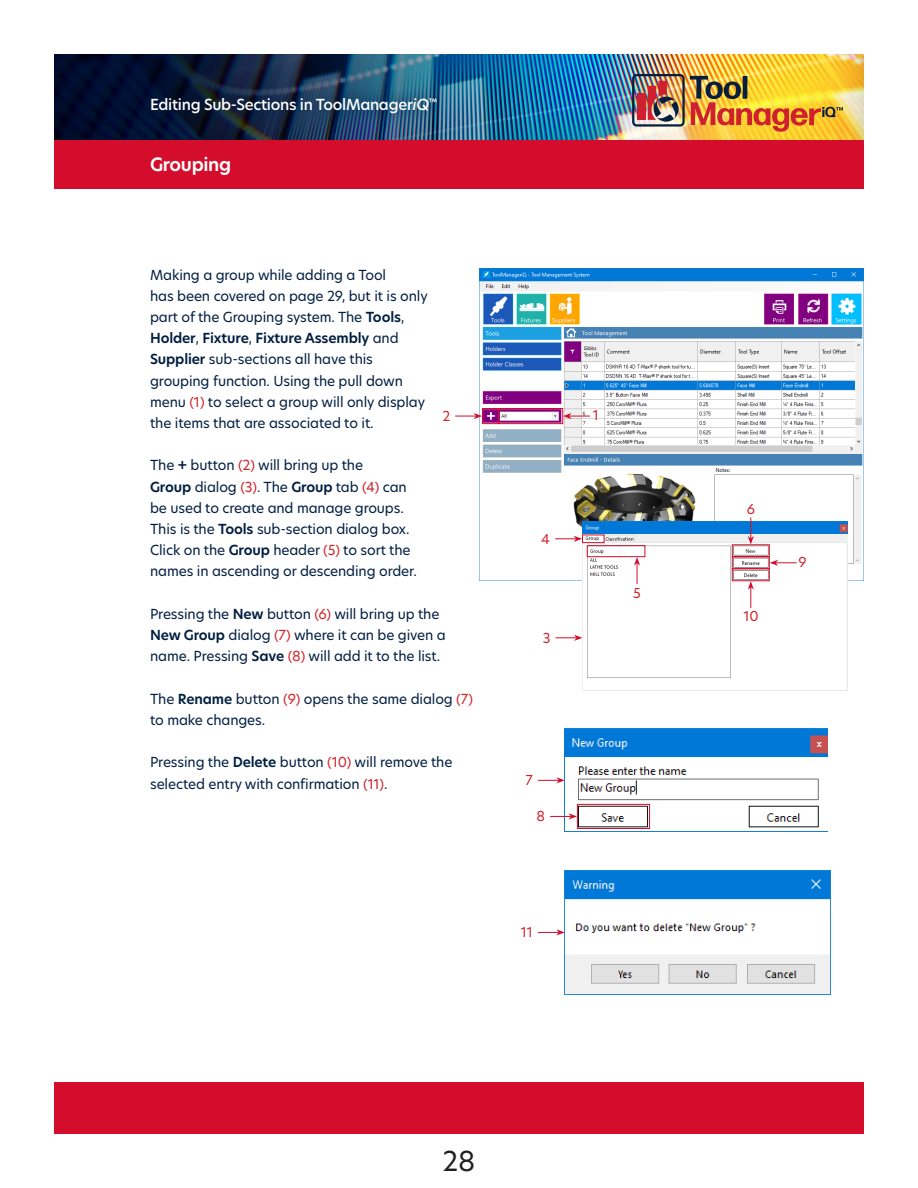
<style>
.page{position:relative;width:918px;height:1188px;background:#fff}
.page>*{position:absolute;margin:0;border:0;box-sizing:border-box;transform-origin:0 0}
.t1{font:27px "Hero New";color:#231f20}
.t2{font:600 18px "Hero New";letter-spacing:-.02em;color:#fff}
.t3{font:500 15px "Hero New";letter-spacing:-.02em;color:#fff}
.t4{font:13.65px/21.1px "Hero New";letter-spacing:-.01em;color:#001e41}
.t5{font:13.5px "Hero New";color:#d1232a}
.s1{font-style:italic}
.s2{font-weight:600}
.s3{color:#d1232a}
</style>
<div class="page">
<img style="left:480px;top:269px;width:384px;height:312px">
<img style="left:54px;top:54px;width:810px;height:86px">
<div style="left:54px;top:140px;width:810px;height:48px;background:#d30d2b"></div>
<div style="left:54px;top:1082px;width:810px;height:52px;background:#d30d2b"></div>
<img style="left:137px;top:83px;width:314px;height:44px">
<img style="left:582px;top:521px;width:266px;height:169px">
<img style="left:565px;top:729px;width:263px;height:103px">
<img style="left:565px;top:871px;width:266px;height:123px">
<svg style="left:770px;top:560px;width:26px;height:6px"></svg>
<svg style="left:563px;top:413px;width:27px;height:6px"></svg>
<svg style="left:748px;top:581px;width:6px;height:27px"></svg>
<svg style="left:634px;top:557px;width:6px;height:27px"></svg>
<svg style="left:748px;top:518px;width:6px;height:26px"></svg>
<svg style="left:538px;top:929px;width:27px;height:6px"></svg>
<svg style="left:550px;top:813px;width:27px;height:7px"></svg>
<svg style="left:538px;top:777px;width:27px;height:6px"></svg>
<svg style="left:555px;top:536px;width:27px;height:6px"></svg>
<svg style="left:556px;top:635px;width:26px;height:6px"></svg>
<svg style="left:455px;top:413px;width:27px;height:6px"></svg>
<div style="left:732px;top:568px;width:38px;height:13px;border:1px solid #d30d2b"></div>
<div style="left:732px;top:557px;width:38px;height:12px;border:1px solid #d30d2b"></div>
<div style="left:577px;top:804px;width:73px;height:25px;border:1px solid #d30d2b"></div>
<div style="left:732px;top:544px;width:38px;height:13px;border:1px solid #d30d2b"></div>
<div style="left:582px;top:535px;width:22px;height:8px;border:1px solid #d30d2b"></div>
<div style="left:587px;top:545px;width:58px;height:12px;border:1px solid #d30d2b"></div>
<div style="left:482px;top:408px;width:17px;height:16px;border:1px solid #d30d2b"></div>
<div style="left:498px;top:408px;width:65px;height:16px;border:1px solid #d30d2b"></div>
<img style="left:632px;top:74px;width:211px;height:58px">
<p class="t3" style="left:150px;top:94px;width:289px">Editing Sub-Sections in ToolManager<span class="s1">iQ</span><sup>™</sup></p>
<p class="t2" style="left:150px;top:152px;width:83px">Grouping</p>
<p class="t4" style="left:150px;top:264px;width:279px">Making a group while adding a Tool<br>has been covered on page 29, but it is only part of the Grouping system. The <span class="s2">Tools</span>, <span class="s2">Holder</span>, <span class="s2">Fixture</span>, <span class="s2">Fixture Assembly</span> and <span class="s2">Supplier</span> sub-sections all have this grouping function. Using the pull down menu <span class="s3">(1)</span> to select a group will only display the items that are associated to it.</p>
<p class="t4" style="left:150px;top:455px;width:268px">The <span class="s2">+</span> button <span class="s3">(2)</span> will bring up the<br><span class="s2">Group</span> dialog <span class="s3">(3)</span>. The <span class="s2">Group</span> tab <span class="s3">(4)</span> can be used to create and manage groups.<br>This is the <span class="s2">Tools</span> sub-section dialog box.<br>Click on the <span class="s2">Group</span> header <span class="s3">(5)</span> to sort the names in ascending or descending order.</p>
<p class="t4" style="left:150px;top:603px;width:297px">Pressing the <span class="s2">New</span> button <span class="s3">(6)</span> will bring up the<br><span class="s2">New Group</span> dialog <span class="s3">(7)</span> where it can be given a name. Pressing <span class="s2">Save</span> <span class="s3">(8)</span> will add it to the list.</p>
<p class="t4" style="left:150px;top:688px;width:324px">The <span class="s2">Rename</span> button <span class="s3">(9)</span> opens the same dialog <span class="s3">(7) </span>to make changes.</p>
<p class="t4" style="left:150px;top:752px;width:304px">Pressing the <span class="s2">Delete</span> button <span class="s3">(10)</span> will remove the selected entry with confirmation <span class="s3">(11)</span>.</p>
<p class="t5" style="left:443px;top:407px;width:9px">2</p>
<p class="t5" style="left:593px;top:406px;width:8px">1</p>
<p class="t5" style="left:541px;top:529px;width:10px">4</p>
<p class="t5" style="left:543px;top:628px;width:9px">3</p>
<p class="t5" style="left:526px;top:771px;width:9px">7</p>
<p class="t5" style="left:537px;top:807px;width:10px">8</p>
<p class="t5" style="left:633px;top:584px;width:9px">5</p>
<p class="t5" style="left:521px;top:923px;width:14px">11</p>
<h1 class="t1" style="left:443px;top:1142px;width:34px">28</h1>
<p class="t5" style="left:747px;top:499px;width:10px">6</p>
<p class="t5" style="left:743px;top:607px;width:17px">10</p>
<p class="t5" style="left:799px;top:553px;width:10px">9</p>
</div>
